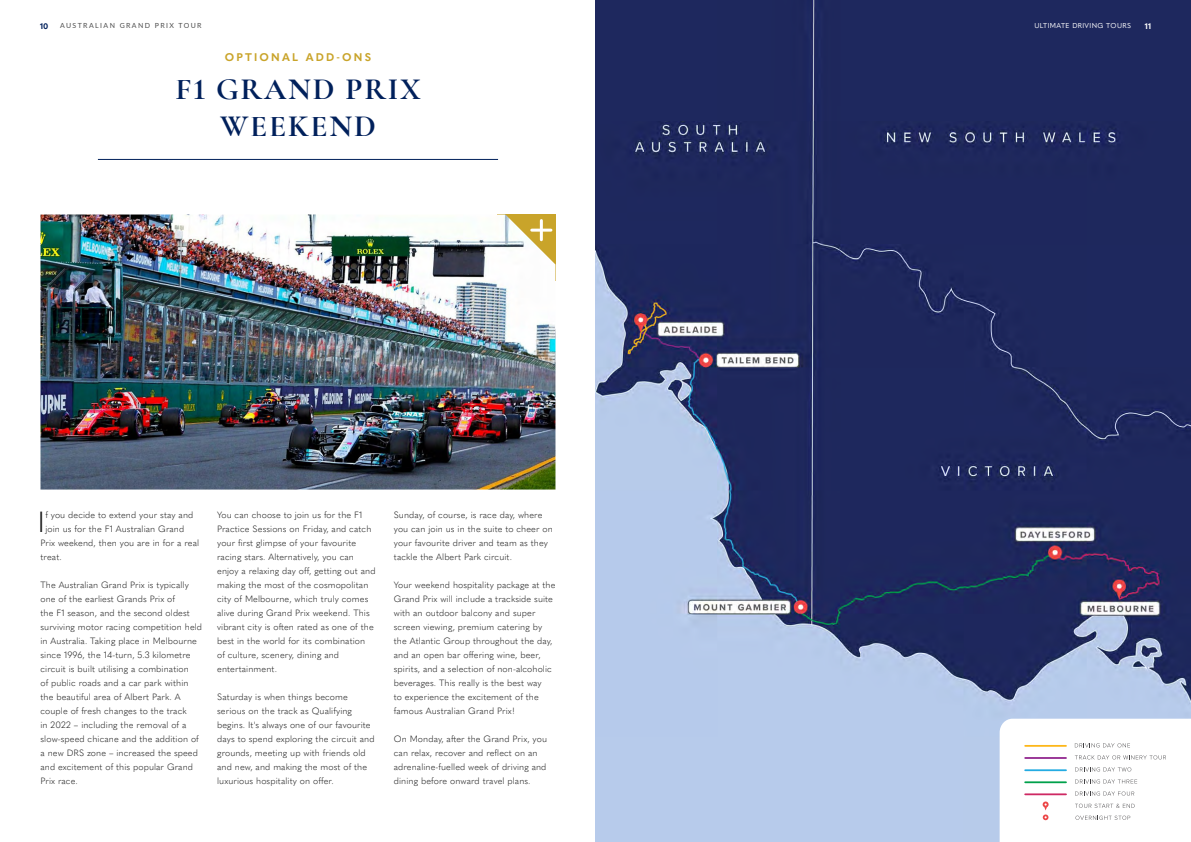
<style>
.page{position:relative;width:1191px;height:842px;background:#fff}
.page>*{position:absolute;margin:0;border:0;box-sizing:border-box;transform-origin:0 0}
.t1{font:700 31px/37.2px "Cormorant Garamond";letter-spacing:.06em;color:#00205b;text-align:center}
.t2{font:300 28.8px "Quasimoda";color:#1a1a1a}
.t3{font:700 11px "Quasimoda";letter-spacing:.2em;color:#c9a42a}
.t4{font:300 9px/14px "Quasimoda";letter-spacing:.01em;color:#1a1a1a}
.t5{font:700 8px "Quasimoda";color:#00205b}
.t6{font:700 8px "Quasimoda";color:#fff}
.t7{font:7px "Lato";letter-spacing:.2em;color:#4d4d4d}
.t8{font:7px "Quasimoda";letter-spacing:.05em;color:#fff}
</style>
<div class="page">
<img style="left:40px;top:214px;width:515px;height:275px">
<hr style="left:98px;top:159px;width:400px;height:1px;background:#00205b">
<hr style="left:532px;top:229px;width:19px;height:3px;background:#fff">
<hr style="left:540px;top:221px;width:3px;height:19px;background:#fff">
<img style="left:595px;top:0;width:596px;height:842px">
<svg style="left:999px;top:719px;width:192px;height:123px"></svg>
<hr style="left:1025px;top:793px;width:41px;height:2px;background:#ce2963">
<p class="t5" style="left:40px;top:20px;width:10px">10</p>
<p class="t7" style="left:60px;top:20px;width:143px">AUSTRALIAN GRAND PRIX TOUR</p>
<p class="t3" style="left:225px;top:48px;width:148px">OPTIONAL ADD-ONS</p>
<h1 class="t1" style="left:176px;top:70px;width:246px">F1 GRAND PRIX<br>WEEKEND</h1>
<h2 class="t2" style="left:37px;top:500px;width:9px">I</h2>
<p class="t4" style="left:45px;top:507px;width:149px">f you decide to extend your stay and</p>
<p class="t4" style="left:45px;top:521px;width:140px">join us for the F1 Australian Grand</p>
<p class="t4" style="left:41px;top:535px;width:160px">Prix weekend, then you are in for a real</p>
<p class="t4" style="left:41px;top:549px;width:23px">treat.</p>
<p class="t4" style="left:41px;top:577px;width:163px">The Australian Grand Prix is typically one of the earliest Grands Prix of<br>the F1 season, and the second oldest surviving motor racing competition held in Australia. Taking place in Melbourne since 1996, the 14-turn, 5.3 kilometre circuit is built utilising a combination<br>of public roads and a car park within the beautiful area of Albert Park. A couple of fresh changes to the track<br>in 2022 – including the removal of a slow-speed chicane and the addition of a new DRS zone – increased the speed and excitement of this popular Grand Prix race.</p>
<p class="t4" style="left:217px;top:507px;width:160px">You can choose to join us for the F1<br>Practice Sessions on Friday, and catch your first glimpse of your favourite racing stars. Alternatively, you can enjoy a relaxing day off, getting out and making the most of the cosmopolitan city of Melbourne, which truly comes alive during Grand Prix weekend. This vibrant city is often rated as one of the best in the world for its combination<br>of culture, scenery, dining and entertainment.</p>
<p class="t4" style="left:217px;top:689px;width:159px">Saturday is when things become serious on the track as Qualifying begins. It's always one of our favourite days to spend exploring the circuit and grounds, meeting up with friends old and new, and making the most of the luxurious hospitality on offer.</p>
<p class="t4" style="left:394px;top:507px;width:161px">Sunday, of course, is race day, where you can join us in the suite to cheer on your favourite driver and team as they tackle the Albert Park circuit.</p>
<p class="t4" style="left:394px;top:577px;width:163px">Your weekend hospitality package at the Grand Prix will include a trackside suite with an outdoor balcony and super screen viewing, premium catering by the Atlantic Group throughout the day, and an open bar offering wine, beer, spirits, and a selection of non-alcoholic beverages. This really is the best way<br>to experience the excitement of the famous Australian Grand Prix!</p>
<p class="t4" style="left:394px;top:731px;width:155px">On Monday, after the Grand Prix, you can relax, recover and reflect on an adrenaline-fuelled week of driving and dining before onward travel plans.</p>
<p class="t8" style="left:1034px;top:21px;width:98px">ULTIMATE DRIVING TOURS</p>
<p class="t6" style="left:1144px;top:20px;width:8px">11</p>
</div>
